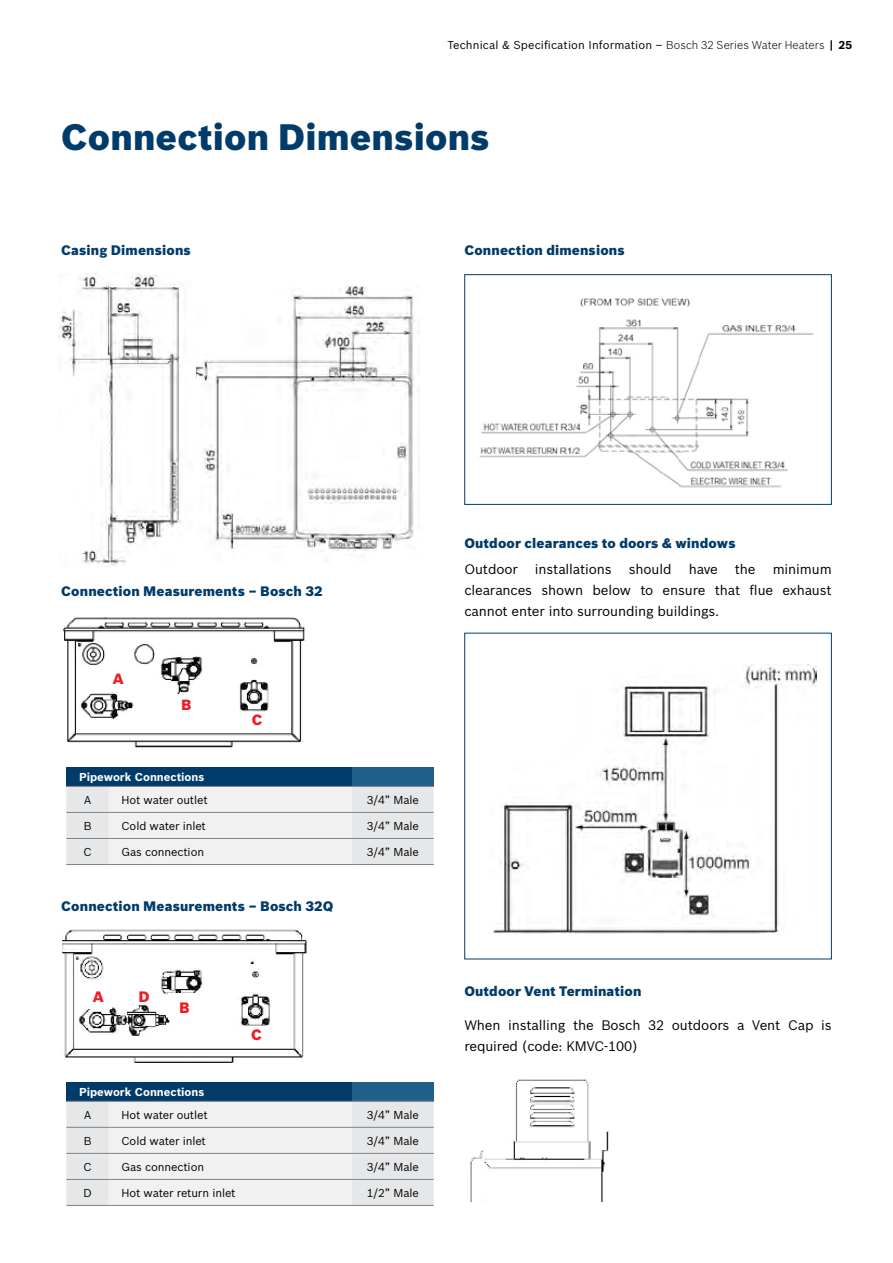
<style>
.page{position:relative;width:893px;height:1263px;background:#fff}
.page>*{position:absolute;margin:0;border:0;box-sizing:border-box;transform-origin:0 0}
.t1{font:900 36px "Bosch Sans";letter-spacing:.005em;color:#003b6a}
.t2{font:900 14.7px "Bosch Sans";color:#ed1d24}
.t3{font:900 14.55px "Bosch Sans";color:#ed1d24}
.t4{font:13.5px/21px "Bosch Sans";letter-spacing:-.01em;color:#000;text-align:justify}
.t5{font:900 13.5px "Bosch Sans";letter-spacing:.01em;color:#003b6a}
.t6{font:11.25px "Bosch Sans";letter-spacing:-.01em;color:#000}
.t7{font:11.25px "Bosch Sans";letter-spacing:.01em;color:#000}
.t8{font:700 11.25px "Bosch Sans";color:#fff}
.s1{font-weight:300}
.s2{font-weight:700}
</style>
<div class="page">
<img style="left:62px;top:929px;width:245px;height:134px">
<div style="left:82px;top:982px;width:30px;height:26px;background:#fff"></div>
<div style="left:169px;top:993px;width:29px;height:26px;background:#fff"></div>
<div style="left:66px;top:767px;width:286px;height:19px;background:#003b6a"></div>
<div style="left:352px;top:767px;width:82px;height:19px;background:#215f8b"></div>
<svg style="left:66px;top:787px;width:368px;height:77px"></svg>
<hr style="left:66px;top:786px;width:43px;height:1px;background:#808285">
<hr style="left:109px;top:786px;width:243px;height:1px;background:#808285">
<hr style="left:352px;top:786px;width:82px;height:1px;background:#808285">
<hr style="left:66px;top:812px;width:43px;height:1px;background:#808285">
<hr style="left:109px;top:812px;width:243px;height:1px;background:#808285">
<hr style="left:352px;top:812px;width:82px;height:1px;background:#808285">
<hr style="left:66px;top:838px;width:43px;height:1px;background:#808285">
<hr style="left:109px;top:838px;width:243px;height:1px;background:#808285">
<hr style="left:352px;top:838px;width:82px;height:1px;background:#808285">
<hr style="left:66px;top:864px;width:43px;height:1px;background:#808285">
<hr style="left:109px;top:864px;width:243px;height:1px;background:#808285">
<hr style="left:352px;top:864px;width:82px;height:1px;background:#808285">
<div style="left:66px;top:1082px;width:286px;height:19px;background:#003b6a"></div>
<div style="left:352px;top:1082px;width:82px;height:19px;background:#215f8b"></div>
<svg style="left:66px;top:1102px;width:368px;height:103px"></svg>
<hr style="left:66px;top:1101px;width:43px;height:1px;background:#808285">
<hr style="left:109px;top:1101px;width:243px;height:1px;background:#808285">
<hr style="left:352px;top:1101px;width:82px;height:1px;background:#808285">
<hr style="left:66px;top:1127px;width:43px;height:1px;background:#808285">
<hr style="left:109px;top:1127px;width:243px;height:1px;background:#808285">
<hr style="left:352px;top:1127px;width:82px;height:1px;background:#808285">
<hr style="left:66px;top:1153px;width:43px;height:1px;background:#808285">
<hr style="left:109px;top:1153px;width:243px;height:1px;background:#808285">
<hr style="left:352px;top:1153px;width:82px;height:1px;background:#808285">
<hr style="left:66px;top:1179px;width:43px;height:1px;background:#808285">
<hr style="left:109px;top:1179px;width:243px;height:1px;background:#808285">
<hr style="left:352px;top:1179px;width:82px;height:1px;background:#808285">
<hr style="left:66px;top:1205px;width:43px;height:1px;background:#808285">
<hr style="left:109px;top:1205px;width:243px;height:1px;background:#808285">
<hr style="left:352px;top:1205px;width:82px;height:1px;background:#808285">
<img style="left:196px;top:286px;width:224px;height:265px">
<img style="left:58px;top:274px;width:124px;height:292px">
<img style="left:63px;top:617px;width:242px;height:132px">
<img style="left:493px;top:664px;width:323px;height:270px">
<img style="left:470px;top:1079px;width:139px;height:123px">
<div style="left:464px;top:633px;width:368px;height:326px;border:1px solid #003b6a"></div>
<div style="left:464px;top:274px;width:368px;height:231px;border:1px solid #003b6a"></div>
<img style="left:479px;top:298px;width:335px;height:190px">
<p class="t7" style="left:447px;top:38px;width:406px">Technical &amp; Specification Information – <span class="s1">Bosch 32 Series Water Heaters</span> <span class="s2">| 25</span></p>
<h1 class="t1" style="left:61px;top:115px;width:430px">Connection Dimensions</h1>
<p class="t5" style="left:61px;top:242px;width:131px">Casing Dimensions</p>
<p class="t5" style="left:464px;top:242px;width:162px">Connection dimensions</p>
<p class="t5" style="left:61px;top:582px;width:263px">Connection Measurements – Bosch 32</p>
<p class="t3" style="left:113px;top:670px;width:12px">A</p>
<p class="t3" style="left:181px;top:696px;width:12px">B</p>
<p class="t3" style="left:252px;top:710px;width:12px">C</p>
<p class="t8" style="left:79px;top:770px;width:127px">Pipework Connections</p>
<p class="t6" style="left:84px;top:793px;width:9px">A</p>
<p class="t6" style="left:122px;top:793px;width:88px">Hot water outlet</p>
<p class="t6" style="left:367px;top:793px;width:53px">3/4” Male</p>
<p class="t6" style="left:84px;top:819px;width:9px">B</p>
<p class="t6" style="left:122px;top:819px;width:86px">Cold water inlet</p>
<p class="t6" style="left:367px;top:819px;width:53px">3/4” Male</p>
<p class="t6" style="left:83px;top:845px;width:10px">C</p>
<p class="t6" style="left:122px;top:845px;width:84px">Gas connection</p>
<p class="t6" style="left:367px;top:845px;width:53px">3/4” Male</p>
<p class="t5" style="left:61px;top:897px;width:274px">Connection Measurements – Bosch 32Q</p>
<p class="t2" style="left:93px;top:987px;width:13px">A</p>
<p class="t2" style="left:139px;top:987px;width:13px">D</p>
<p class="t2" style="left:179px;top:998px;width:12px">B</p>
<p class="t2" style="left:251px;top:1026px;width:12px">C</p>
<p class="t8" style="left:79px;top:1085px;width:127px">Pipework Connections</p>
<p class="t6" style="left:84px;top:1108px;width:9px">A</p>
<p class="t6" style="left:122px;top:1108px;width:88px">Hot water outlet</p>
<p class="t6" style="left:367px;top:1108px;width:53px">3/4” Male</p>
<p class="t6" style="left:84px;top:1134px;width:9px">B</p>
<p class="t6" style="left:122px;top:1134px;width:86px">Cold water inlet</p>
<p class="t6" style="left:367px;top:1134px;width:53px">3/4” Male</p>
<p class="t6" style="left:83px;top:1160px;width:10px">C</p>
<p class="t6" style="left:122px;top:1160px;width:84px">Gas connection</p>
<p class="t6" style="left:367px;top:1160px;width:53px">3/4” Male</p>
<p class="t6" style="left:83px;top:1186px;width:10px">D</p>
<p class="t6" style="left:122px;top:1186px;width:116px">Hot water return inlet</p>
<p class="t6" style="left:367px;top:1186px;width:53px">1/2” Male</p>
<p class="t5" style="left:464px;top:535px;width:273px">Outdoor clearances to doors &amp; windows</p>
<p class="t4" style="left:464px;top:558px;width:55px">Outdoor</p>
<p class="t4" style="left:535px;top:558px;width:78px">installations</p>
<p class="t4" style="left:629px;top:558px;width:44px">should</p>
<p class="t4" style="left:689px;top:558px;width:31px">have</p>
<p class="t4" style="left:735px;top:558px;width:22px">the</p>
<p class="t4" style="left:464px;top:558px;width:369px;text-indent:308px">minimum clearances shown below to ensure that flue exhaust cannot enter into surrounding buildings.</p>
<p class="t5" style="left:464px;top:983px;width:179px">Outdoor Vent Termination</p>
<p class="t4" style="left:464px;top:1014px;width:369px">When installing the Bosch 32 outdoors a Vent Cap is required (code: KMVC-100)</p>
</div>
